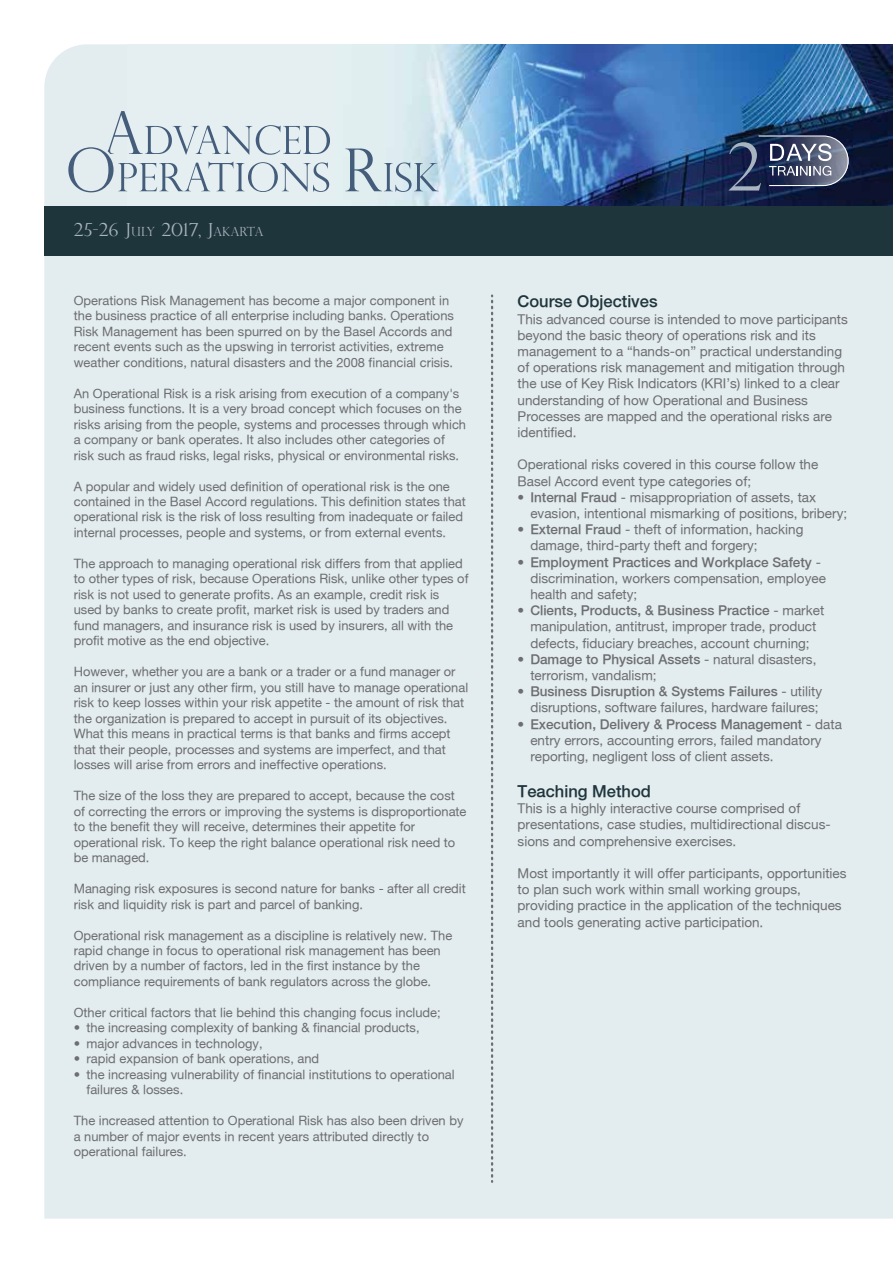
<style>
.page{position:relative;width:893px;height:1263px;background:#fff}
.page>*{position:absolute;margin:0;border:0;box-sizing:border-box;transform-origin:0 0}
.t1{font:300 18px "Perpetua Titling";color:#a9b4c1}
.t2{font:500 16.5px "Helvetica Neue";color:#1f353c}
.t3{font:13.5px/16.2px "Helvetica Neue Roman";color:#6d6e71}
.t4{font:500 13.5px "Helvetica Neue";color:#6d6e71}
.t5{font:12.9px/15.5px "Helvetica Neue Roman";color:#6d6e71}
.s1{font-size:12.6px}
.s2{font-family:"Helvetica Neue";font-weight:500}
.s3{font-family:"Helvetica Neue Roman";font-weight:400}
</style>
<div class="page">
<div style="left:44px;top:44px;width:849px;height:1174px;background:#e3ecee"></div>
<img style="left:128px;top:45px;width:765px;height:161px">
<div style="left:44px;top:206px;width:849px;height:50px;background:#1f353c"></div>
<svg style="left:68px;top:111px;width:262px;height:81px"></svg>
<svg style="left:345px;top:149px;width:94px;height:43px"></svg>
<svg style="left:728px;top:135px;width:121px;height:56px"></svg>
<svg style="left:491px;top:296px;width:2px;height:886px"></svg>
<h1 class="t1" style="left:74px;top:219px;width:191px">25-26 J<span class="s1">ULY</span> 2017, J<span class="s1">AKARTA</span></h1>
<p class="t5" style="left:74px;top:292px;width:382px">Operations Risk Management has become a major component in the business practice of all enterprise including banks. Operations Risk Management has been spurred on by the Basel Accords and recent events such as the upswing in terrorist activities, extreme weather conditions, natural disasters and the 2008 financial crisis.</p>
<p class="t5" style="left:74px;top:385px;width:394px">An Operational Risk is a risk arising from execution of a company's business functions. It is a very broad concept which focuses on the risks arising from the people, systems and processes through which a company or bank operates. It also includes other categories of risk such as fraud risks, legal risks, physical or environmental risks.</p>
<p class="t5" style="left:74px;top:478px;width:394px">A popular and widely used definition of operational risk is the one contained in the Basel Accord regulations. This definition states that operational risk is the risk of loss resulting from inadequate or failed internal processes, people and systems, or from external events.</p>
<p class="t5" style="left:74px;top:556px;width:396px">The approach to managing operational risk differs from that applied to other types of risk, because Operations Risk, unlike other types of risk is not used to generate profits. As an example, credit risk is used by banks to create profit, market risk is used by traders and fund managers, and insurance risk is used by insurers, all with the profit motive as the end objective.</p>
<p class="t5" style="left:74px;top:664px;width:396px">However, whether you are a bank or a trader or a fund manager or an insurer or just any other firm, you still have to manage operational risk to keep losses within your risk appetite - the amount of risk that the organization is prepared to accept in pursuit of its objectives.<br>What this means in practical terms is that banks and firms accept that their people, processes and systems are imperfect, and that losses will arise from errors and ineffective operations.</p>
<p class="t5" style="left:74px;top:788px;width:394px">The size of the loss they are prepared to accept, because the cost of correcting the errors or improving the systems is disproportionate to the benefit they will receive, determines their appetite for operational risk. To keep the right balance operational risk need to be managed.</p>
<p class="t5" style="left:74px;top:881px;width:394px">Managing risk exposures is second nature for banks - after all credit risk and liquidity risk is part and parcel of banking.</p>
<p class="t5" style="left:74px;top:927px;width:380px">Operational risk management as a discipline is relatively new. The rapid change in focus to operational risk management has been driven by a number of factors, led in the first instance by the compliance requirements of bank regulators across the globe.</p>
<p class="t5" style="left:74px;top:1004px;width:369px">Other critical factors that lie behind this changing focus include;</p>
<p class="t5" style="left:74px;top:1020px;width:347px">• the increasing complexity of banking &amp; financial products,</p>
<p class="t5" style="left:74px;top:1035px;width:190px">• major advances in technology,</p>
<p class="t5" style="left:74px;top:1051px;width:247px">• rapid expansion of bank operations, and</p>
<p class="t5" style="left:87px;top:1066px;width:370px;text-indent:-13px">• the increasing vulnerability of financial institutions to operational failures &amp; losses.</p>
<p class="t5" style="left:74px;top:1113px;width:391px">The increased attention to Operational Risk has also been driven by a number of major events in recent years attributed directly to operational failures.</p>
<p class="t2" style="left:518px;top:292px;width:142px">Course Objectives</p>
<p class="t3" style="left:518px;top:311px;width:332px">This advanced course is intended to move participants beyond the basic theory of operations risk and its management to a “hands-on” practical understanding of operations risk management and mitigation through the use of Key Risk Indicators (KRI’s) linked to a clear understanding of how Operational and Business Processes are mapped and the operational risks are identified.</p>
<p class="t3" style="left:518px;top:456px;width:302px">Operational risks covered in this course follow the<br>Basel Accord event type categories of;</p>
<p class="t3" style="left:530px;top:489px;width:318px;text-indent:-13px">• <span class="s2">Internal Fraud</span> - misappropriation of assets, tax evasion, intentional mismarking of positions, bribery;</p>
<p class="t3" style="left:530px;top:521px;width:275px;text-indent:-13px">• <span class="s2">External Fraud</span> - theft of information, hacking damage, third-party theft and forgery;</p>
<p class="t4" style="left:518px;top:554px;width:305px"><span class="s3">•</span> Employment Practices and Workplace Safety <span class="s3">-</span></p>
<p class="t3" style="left:530px;top:570px;width:297px">discrimination, workers compensation, employee health and safety;</p>
<p class="t4" style="left:518px;top:602px;width:308px"><span class="s3">•</span> Clients, Products, &amp; Business Practice <span class="s3">- market</span></p>
<p class="t3" style="left:530px;top:618px;width:288px">manipulation, antitrust, improper trade, product defects, fiduciary breaches, account churning;</p>
<p class="t4" style="left:518px;top:651px;width:300px"><span class="s3">•</span> Damage to Physical Assets <span class="s3">- natural disasters,</span></p>
<p class="t3" style="left:530px;top:667px;width:128px">terrorism, vandalism;</p>
<p class="t4" style="left:518px;top:683px;width:306px"><span class="s3">•</span> Business Disruption &amp; Systems Failures <span class="s3">- utility</span></p>
<p class="t3" style="left:530px;top:699px;width:290px">disruptions, software failures, hardware failures;</p>
<p class="t4" style="left:518px;top:716px;width:326px"><span class="s3">•</span> Execution, Delivery &amp; Process Management <span class="s3">- data</span></p>
<p class="t3" style="left:530px;top:732px;width:293px">entry errors, accounting errors, failed mandatory reporting, negligent loss of client assets.</p>
<p class="t2" style="left:518px;top:781px;width:135px">Teaching Method</p>
<p class="t3" style="left:518px;top:800px;width:315px">This is a highly interactive course comprised of presentations, case studies, multidirectional discus&shy;sions and comprehensive exercises.</p>
<p class="t3" style="left:518px;top:865px;width:331px">Most importantly it will offer participants, opportunities to plan such work within small working groups, providing practice in the application of the techniques and tools generating active participation.</p>
</div>
